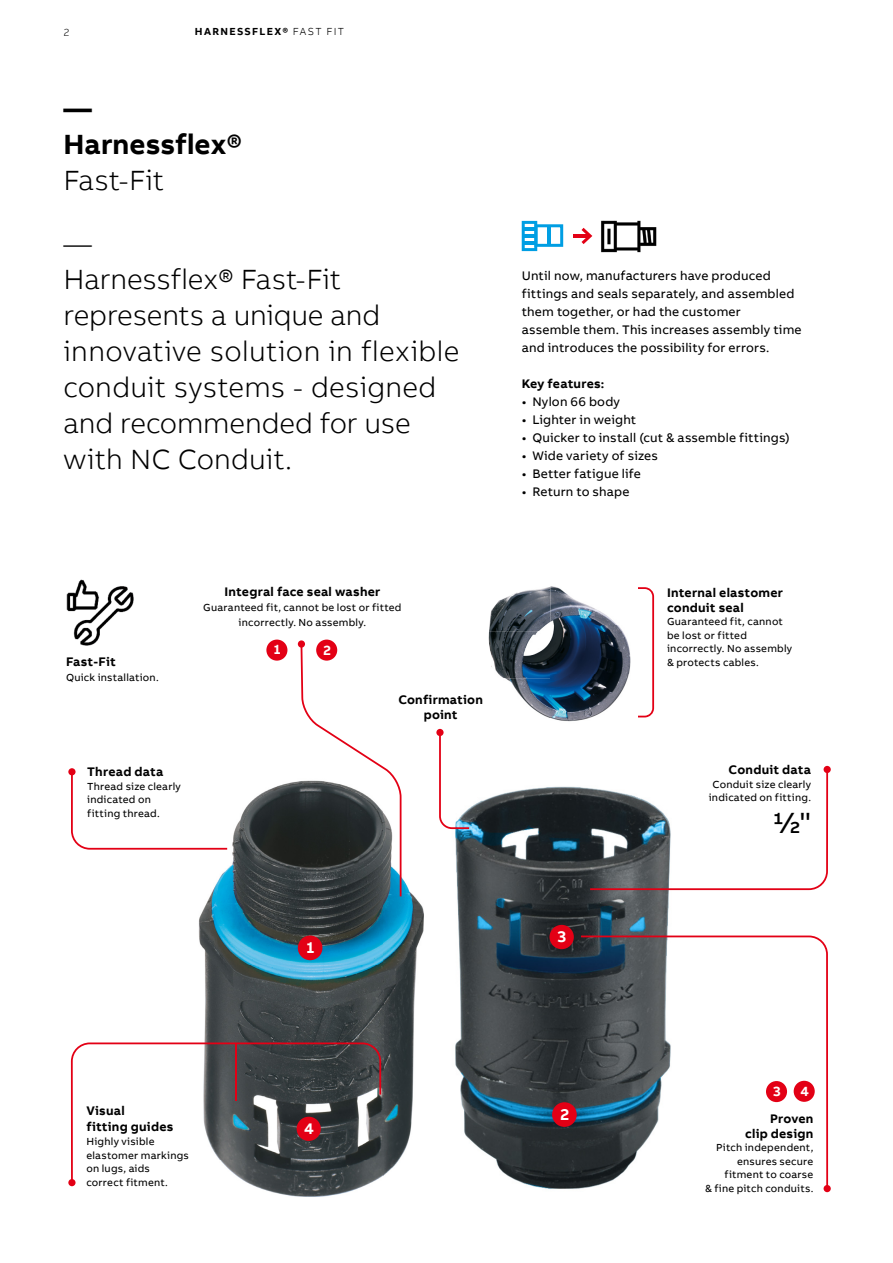
<style>
.page{position:relative;width:893px;height:1263px;background:#fff}
.page>*{position:absolute;margin:0;border:0;box-sizing:border-box;transform-origin:0 0}
.t1{font:30px "AB Bvoice";color:#000}
.t2{font:300 28.5px/36px "AB Bvoice";color:#000}
.t3{font:700 28.5px/36px "AB Bvoice";letter-spacing:.005em;color:#000}
.t4{font:700 16.05px "AB Bvoice";color:#fff}
.t5{font:700 15.75px "AB Bvoice";color:#fff}
.t6{font:700 13.65px "AB Bvoice";color:#fff}
.t7{font:12.75px/18px "AB Bvoice";letter-spacing:.015em;color:#000}
.t8{font:700 12.75px/15px "AB Bvoice";letter-spacing:.02em;color:#000}
.t9{font:10.5px/13.5px "AB Bvoice";letter-spacing:.02em;color:#000}
.t10{font:700 10.5px "AB Bvoice";letter-spacing:.13em;color:#000}
.t11{font:300 10.5px "AB Bvoice";color:#000}
.s1{font-weight:300}
</style>
<div class="page">
<img style="left:437px;top:735px;width:286px;height:454px">
<img style="left:199px;top:781px;width:225px;height:416px">
<svg style="left:638px;top:587px;width:16px;height:130px"></svg>
<img style="left:488px;top:587px;width:62px;height:91px">
<img style="left:504px;top:678px;width:46px;height:40px">
<img style="left:550px;top:586px;width:81px;height:136px">
<svg style="left:301px;top:645px;width:100px;height:251px"></svg>
<div style="left:298px;top:640px;width:7px;height:8px;background:#e30015;border-radius:50%"></div>
<svg style="left:590px;top:769px;width:238px;height:121px"></svg>
<div style="left:824px;top:766px;width:7px;height:7px;background:#e30015;border-radius:50%"></div>
<svg style="left:71px;top:773px;width:156px;height:77px"></svg>
<div style="left:68px;top:768px;width:8px;height:7px;background:#e30015;border-radius:50%"></div>
<svg style="left:581px;top:935px;width:247px;height:253px"></svg>
<div style="left:824px;top:1185px;width:7px;height:7px;background:#e30015;border-radius:50%"></div>
<svg style="left:71px;top:1042px;width:310px;height:140px"></svg>
<div style="left:68px;top:1179px;width:8px;height:7px;background:#e30015;border-radius:50%"></div>
<hr style="left:235px;top:1044px;width:2px;height:56px;background:#e30015">
<div style="left:266px;top:639px;width:21px;height:22px;background:#e30015;border-radius:50%"></div>
<div style="left:316px;top:639px;width:21px;height:22px;background:#e30015;border-radius:50%"></div>
<div style="left:552px;top:1102px;width:25px;height:25px;background:#e30015;border-radius:50%"></div>
<div style="left:298px;top:935px;width:24px;height:25px;background:#e30015;border-radius:50%"></div>
<div style="left:766px;top:1081px;width:21px;height:21px;background:#e30015;border-radius:50%"></div>
<div style="left:794px;top:1081px;width:21px;height:21px;background:#e30015;border-radius:50%"></div>
<div style="left:549px;top:925px;width:25px;height:24px;background:#e30015;border-radius:50%"></div>
<div style="left:297px;top:1117px;width:24px;height:24px;background:#e30015;border-radius:50%"></div>
<svg style="left:439px;top:734px;width:30px;height:95px"></svg>
<div style="left:436px;top:729px;width:8px;height:7px;background:#e30015;border-radius:50%"></div>
<img style="left:66px;top:579px;width:68px;height:67px">
<img style="left:592px;top:220px;width:65px;height:33px">
<img style="left:591px;top:270px;width:73px;height:4px">
<svg style="left:522px;top:221px;width:41px;height:30px"></svg>
<hr style="left:548px;top:226px;width:3px;height:20px;background:#009ee3">
<hr style="left:522px;top:227px;width:14px;height:3px;background:#009ee3">
<hr style="left:522px;top:234px;width:14px;height:3px;background:#009ee3">
<hr style="left:522px;top:242px;width:14px;height:3px;background:#009ee3">
<hr style="left:574px;top:234px;width:16px;height:3px;background:#e30015">
<svg style="left:581px;top:228px;width:11px;height:16px"></svg>
<p class="t11" style="left:64px;top:26px;width:7px">2</p>
<p class="t10" style="left:195px;top:24px;width:151px">HARNESSFLEX® <span class="s1">FAST FIT</span></p>
<h2 class="t3" style="left:63px;top:90px;width:180px">—<br>Harnessflex®</h2>
<h2 class="t2" style="left:63px;top:162px;width:102px">Fast-Fit</h2>
<h2 class="t2" style="left:63px;top:225px;width:397px">—<br>Harnessflex® Fast-Fit represents a unique and innovative solution in flexible conduit systems - designed and recommended for use with NC Conduit.</h2>
<p class="t8" style="left:224px;top:585px;width:158px">Integral face seal washer</p>
<p class="t9" style="left:203px;top:600px;width:200px;line-height:15px;text-align:center">Guaranteed fit, cannot be lost or fitted incorrectly. No assembly.</p>
<p class="t8" style="left:66px;top:654px;width:51px">Fast-Fit</p>
<p class="t9" style="left:66px;top:671px;width:94px">Quick installation.</p>
<p class="t8" style="left:87px;top:764px;width:78px">Thread data</p>
<p class="t9" style="left:87px;top:779px;width:95px">Thread size clearly indicated on fitting thread.</p>
<h3 class="t6" style="left:274px;top:641px;width:8px">1</h3>
<h3 class="t6" style="left:323px;top:641px;width:9px">2</h3>
<p class="t8" style="left:398px;top:692px;width:86px;text-align:center">Confirmation point</p>
<h3 class="t4" style="left:307px;top:937px;width:10px">1</h3>
<p class="t7" style="left:522px;top:267px;width:281px">Until now, manufacturers have produced fittings and seals separately, and assembled them together, or had the customer assemble them. This increases assembly time and introduces the possibility for errors.</p>
<p class="t8" style="left:522px;top:376px;width:84px">Key features:</p>
<p class="t7" style="left:522px;top:393px;width:100px">• Nylon 66 body</p>
<p class="t7" style="left:522px;top:411px;width:116px">• Lighter in weight</p>
<p class="t7" style="left:522px;top:429px;width:270px">• Quicker to install (cut &amp; assemble fittings)</p>
<p class="t7" style="left:522px;top:447px;width:138px">• Wide variety of sizes</p>
<p class="t7" style="left:522px;top:465px;width:121px">• Better fatigue life</p>
<p class="t7" style="left:522px;top:483px;width:109px">• Return to shape</p>
<p class="t8" style="left:667px;top:585px;width:118px">Internal elastomer conduit seal</p>
<p class="t9" style="left:667px;top:615px;width:127px">Guaranteed fit, cannot be lost or fitted incorrectly. No assembly &amp; protects cables.</p>
<h3 class="t5" style="left:557px;top:926px;width:10px">3</h3>
<p class="t8" style="left:729px;top:762px;width:84px">Conduit data</p>
<p class="t9" style="left:709px;top:777px;width:104px;text-align:center">Conduit size clearly indicated on fitting.</p>
<h1 class="t1" style="left:772px;top:804px;width:40px">½"</h1>
<p class="t8" style="left:86px;top:1103px;width:89px;line-height:15.8px">Visual<br>fitting guides</p>
<p class="t9" style="left:86px;top:1135px;width:104px">Highly visible elastomer markings on lugs, aids correct fitment.</p>
<h3 class="t5" style="left:304px;top:1118px;width:11px">4</h3>
<h3 class="t4" style="left:560px;top:1104px;width:10px">2</h3>
<h3 class="t6" style="left:773px;top:1082px;width:9px">3</h3>
<h3 class="t6" style="left:800px;top:1082px;width:10px">4</h3>
<p class="t8" style="left:745px;top:1111px;width:70px;text-align:right">Proven clip design</p>
<p class="t9" style="left:705px;top:1141px;width:110px;text-align:right">Pitch independent, ensures secure fitment to coarse<br>&amp; fine pitch conduits.</p>
</div>
